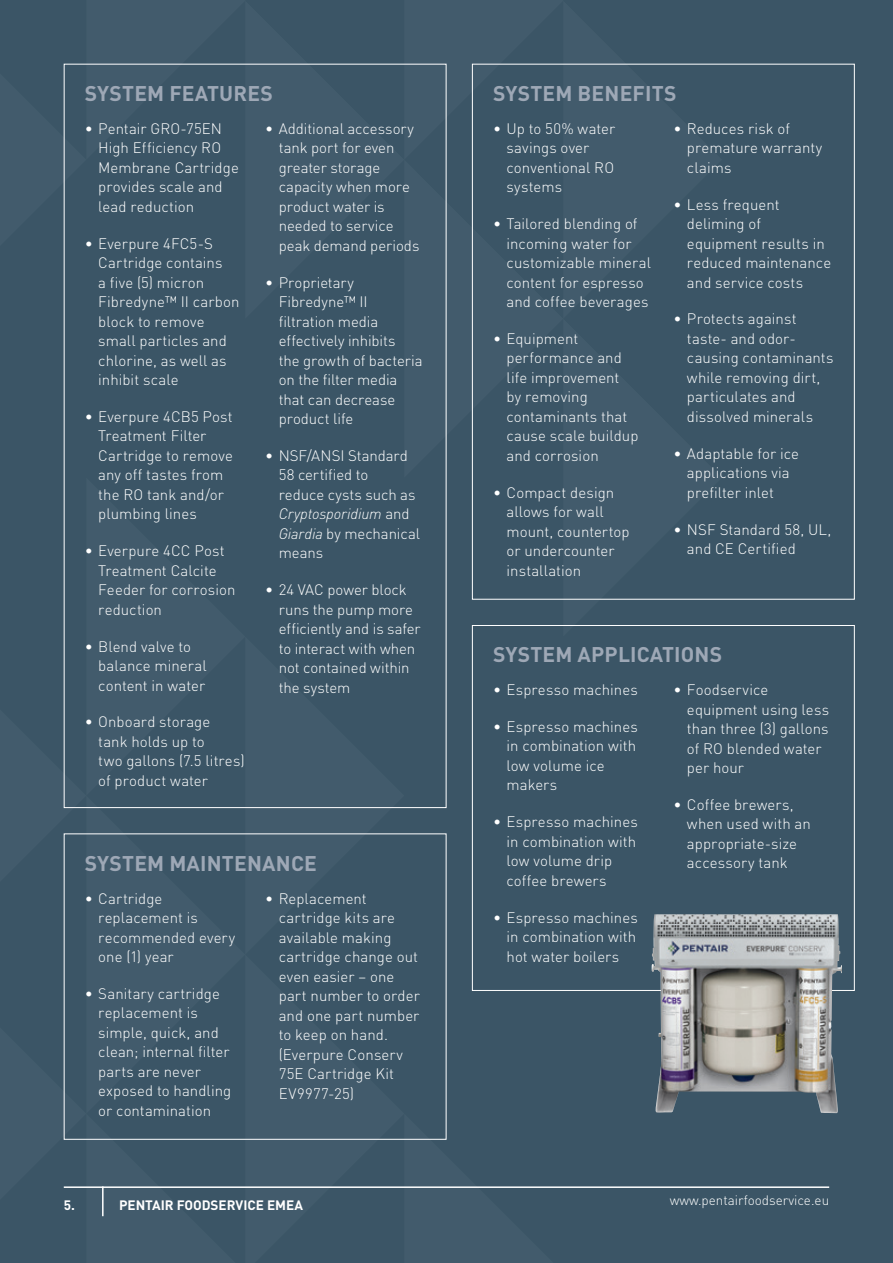
<style>
.page{position:relative;width:893px;height:1263px;background:#3b5566}
.page>*{position:absolute;margin:0;border:0;box-sizing:border-box;transform-origin:0 0}
.t1{font:700 21px "DIN Pro";letter-spacing:.01em;color:#9ea8b6}
.t2{font:300 15px/19.5px "DIN Pro";letter-spacing:.005em;color:#fff}
.t3{font:300 13.5px "DIN Pro";color:#fff}
.t4{font:700 13.5px "DIN Pro";color:#fff}
.s1{font-style:italic}
</style>
<div class="page">
<svg style="left:63px;top:63px;width:23px;height:196px"></svg>
<svg style="left:63px;top:696px;width:23px;height:199px"></svg>
<svg style="left:404px;top:63px;width:318px;height:97px"></svg>
<svg style="left:446px;top:160px;width:26px;height:477px"></svg>
<hr style="left:64px;top:1186px;width:765px;height:2px;background:#fff">
<hr style="left:102px;top:1186px;width:2px;height:30px;background:#fff">
<img style="left:652px;top:914px;width:190px;height:199px">
<h1 class="t1" style="left:85px;top:76px;width:189px">SYSTEM FEATURES</h1>
<p class="t2" style="left:98px;top:117px;width:142px;text-indent:-14px">• Pentair GRO-75EN<br>High Efficiency RO<br>Membrane Cartridge provides scale and lead reduction</p>
<p class="t2" style="left:98px;top:232px;width:143px;text-indent:-14px">• Everpure 4FC5-S<br>Cartridge contains<br>a five (5) micron<br>Fibredyne™ II carbon block to remove small particles and chlorine, as well as inhibit scale</p>
<p class="t2" style="left:98px;top:405px;width:136px;text-indent:-14px">• Everpure 4CB5 Post<br>Treatment Filter<br>Cartridge to remove any off tastes from the RO tank and/or plumbing lines</p>
<p class="t2" style="left:98px;top:540px;width:139px;text-indent:-14px">• Everpure 4CC Post<br>Treatment Calcite<br>Feeder for corrosion reduction</p>
<p class="t2" style="left:98px;top:635px;width:110px;text-indent:-14px">• Blend valve to balance mineral content in water</p>
<p class="t2" style="left:98px;top:711px;width:148px;text-indent:-14px">• Onboard storage<br>tank holds up to<br>two gallons (7.5 litres) of product water</p>
<h1 class="t1" style="left:493px;top:76px;width:185px">SYSTEM BENEFITS</h1>
<p class="t2" style="left:506px;top:117px;width:110px;text-indent:-14px">• Up to 50% water savings over conventional RO systems</p>
<p class="t2" style="left:506px;top:213px;width:146px;text-indent:-14px">• Tailored blending of incoming water for customizable mineral content for espresso and coffee beverages</p>
<p class="t2" style="left:506px;top:327px;width:133px;text-indent:-14px">• Equipment performance and life improvement<br>by removing contaminants that cause scale buildup and corrosion</p>
<p class="t2" style="left:506px;top:481px;width:125px;text-indent:-14px">• Compact design allows for wall mount, countertop or undercounter installation</p>
<p class="t2" style="left:279px;top:117px;width:142px;text-indent:-14px">• Additional accessory tank port for even greater storage capacity when more product water is needed to service peak demand periods</p>
<p class="t2" style="left:279px;top:271px;width:145px;text-indent:-14px">• Proprietary<br>Fibredyne™ II filtration media effectively inhibits<br>the growth of bacteria on the filter media that can decrease product life</p>
<p class="t2" style="left:279px;top:444px;width:143px;text-indent:-14px">• NSF/ANSI Standard<br>58 certified to<br>reduce cysts such as<br><span class="s1">Cryptosporidium</span> and<br><span class="s1">Giardia</span> by mechanical means</p>
<p class="t2" style="left:279px;top:579px;width:143px;text-indent:-14px">• 24 VAC power block runs the pump more efficiently and is safer to interact with when not contained within the system</p>
<p class="t2" style="left:687px;top:117px;width:137px;text-indent:-14px">• Reduces risk of premature warranty claims</p>
<p class="t2" style="left:687px;top:193px;width:146px;text-indent:-14px">• Less frequent deliming of equipment results in reduced maintenance and service costs</p>
<p class="t2" style="left:687px;top:308px;width:148px;text-indent:-14px">• Protects against taste- and odor&shy;causing contaminants while removing dirt, particulates and dissolved minerals</p>
<p class="t2" style="left:687px;top:442px;width:114px;text-indent:-14px">• Adaptable for ice applications via prefilter inlet</p>
<p class="t2" style="left:687px;top:518px;width:146px;text-indent:-14px">• NSF Standard 58, UL, and CE Certified</p>
<h1 class="t1" style="left:493px;top:637px;width:231px">SYSTEM APPLICATIONS</h1>
<p class="t2" style="left:493px;top:679px;width:146px">• Espresso machines</p>
<p class="t2" style="left:506px;top:715px;width:133px;text-indent:-14px">• Espresso machines in combination with low volume ice makers</p>
<p class="t2" style="left:506px;top:811px;width:133px;text-indent:-14px">• Espresso machines in combination with low volume drip coffee brewers</p>
<p class="t2" style="left:506px;top:906px;width:133px;text-align:justify;text-indent:-14px">• Espresso machines in combination with hot water boilers</p>
<p class="t2" style="left:687px;top:679px;width:144px;text-indent:-13px">• Foodservice equipment using less than three (3) gallons of RO blended water per hour</p>
<p class="t2" style="left:687px;top:793px;width:125px;text-indent:-13px">• Coffee brewers, when used with an appropriate-size</p>
<h1 class="t1" style="left:85px;top:845px;width:234px">SYSTEM MAINTENANCE</h1>
<p class="t2" style="left:687px;top:852px;width:102px">accessory tank</p>
<p class="t2" style="left:98px;top:887px;width:138px;text-indent:-14px">• Cartridge replacement is recommended every one (1) year</p>
<p class="t2" style="left:98px;top:982px;width:135px;text-indent:-14px">• Sanitary cartridge replacement is simple, quick, and clean; internal filter parts are never exposed to handling or contamination</p>
<p class="t2" style="left:279px;top:887px;width:143px;text-indent:-14px">• Replacement cartridge kits are available making cartridge change out even easier – one part number to order and one part number to keep on hand. (Everpure Conserv<br>75E Cartridge Kit<br>EV9977-25)</p>
<p class="t4" style="left:64px;top:1193px;width:13px">5.</p>
<p class="t4" style="left:119px;top:1193px;width:185px">PENTAIR FOODSERVICE EMEA</p>
<p class="t3" style="left:670px;top:1190px;width:161px">www.pentairfoodservice.eu</p>
</div>
